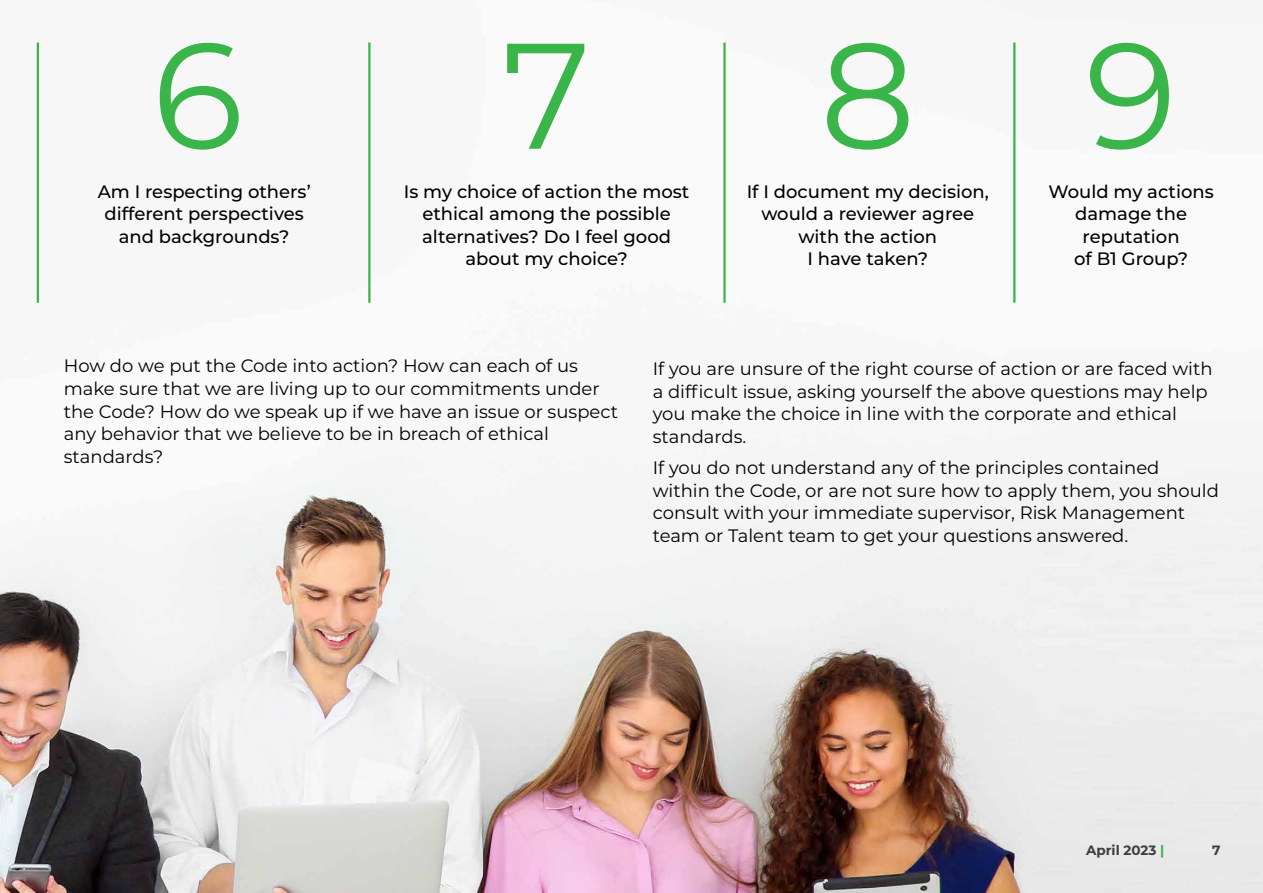
<style>
.page{position:relative;width:1263px;height:893px;background:#fff}
.page>*{position:absolute;margin:0;border:0;box-sizing:border-box;transform-origin:0 0}
.t1{font:150px "Montserrat";color:#39b54a}
.t2{font:18px/22.5px "Montserrat";color:#000}
.t3{font:500 18px/22.5px "Montserrat";color:#000;text-align:center}
.t4{font:700 13.5px "Montserrat";color:#3b3e40}
.s1{color:#39b54a}
</style>
<div class="page">
<img style="left:0;top:42px;width:1263px;height:851px">
<hr style="left:37px;top:43px;width:2px;height:260px;background:#39b54a">
<hr style="left:368px;top:43px;width:2px;height:260px;background:#39b54a">
<hr style="left:723px;top:43px;width:3px;height:260px;background:#39b54a">
<hr style="left:1013px;top:43px;width:2px;height:260px;background:#39b54a">
<h1 class="t1" style="left:152px;top:-8px;width:93px">6</h1>
<h1 class="t1" style="left:502px;top:-8px;width:90px">7</h1>
<h1 class="t1" style="left:820px;top:-8px;width:358px">8 9</h1>
<p class="t3" style="left:98px;top:179px;width:215px">Am I respecting others’ different perspectives and backgrounds?</p>
<p class="t3" style="left:404px;top:179px;width:287px">Is my choice of action the most ethical among the possible alternatives? Do I feel good about my choice?</p>
<p class="t3" style="left:747px;top:179px;width:244px">If I document my decision, would a reviewer agree with the action<br>I have taken?</p>
<p class="t3" style="left:1048px;top:179px;width:167px">Would my actions damage the reputation<br>of B1 Group?</p>
<p class="t2" style="left:64px;top:354px;width:556px">How do we put the Code into action? How can each of us make sure that we are living up to our commitments under the Code? How do we speak up if we have an issue or suspect any behavior that we believe to be in breach of ethical standards?</p>
<p class="t2" style="left:653px;top:357px;width:561px">If you are unsure of the right course of action or are faced with a difficult issue, asking yourself the above questions may help you make the choice in line with the corporate and ethical standards.</p>
<p class="t2" style="left:653px;top:456px;width:568px">If you do not understand any of the principles contained within the Code, or are not sure how to apply them, you should consult with your immediate supervisor, Risk Management team or Talent team to get your questions answered.</p>
<p class="t4" style="left:1086px;top:840px;width:80px">April 2023 <span class="s1">|</span></p>
<p class="t4" style="left:1212px;top:840px;width:10px">7</p>
</div>
